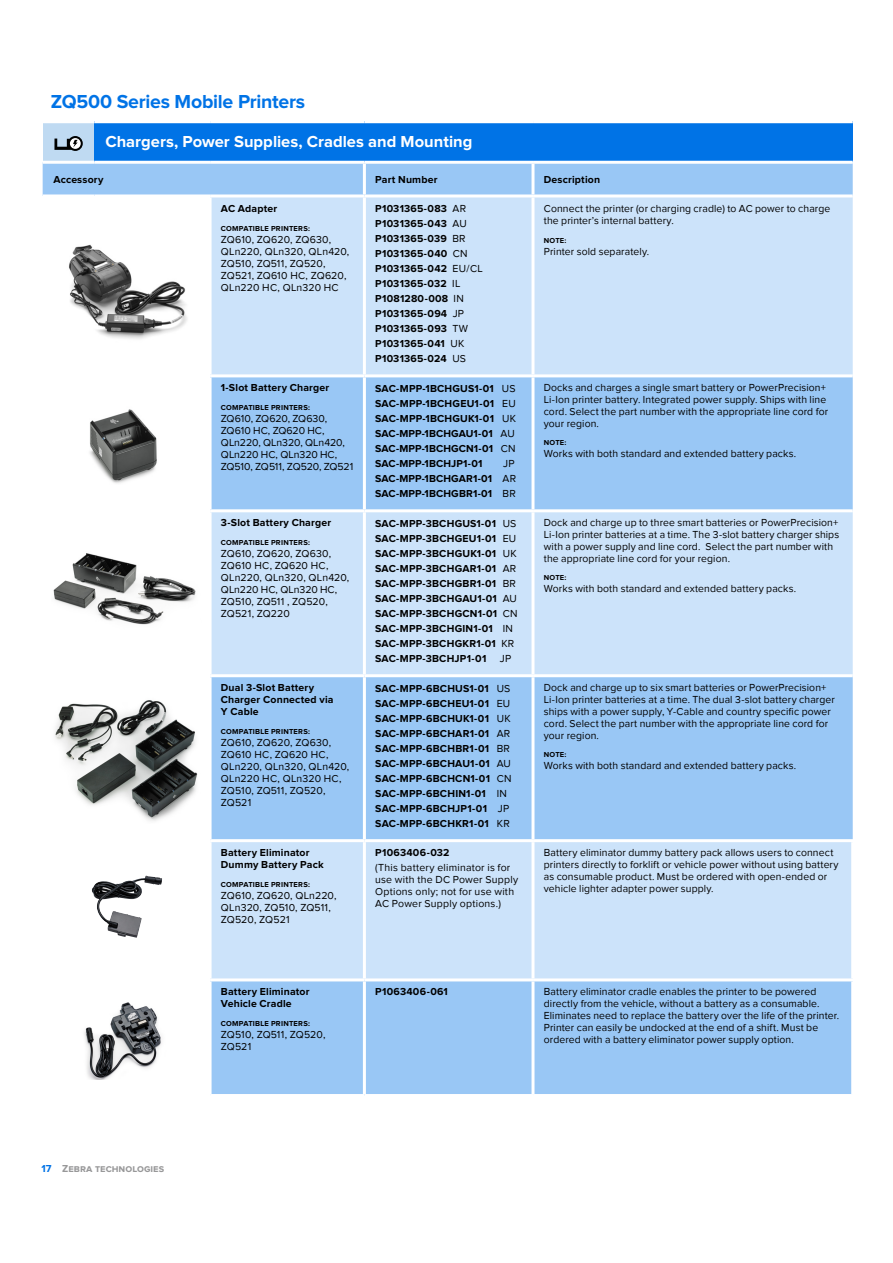
<style>
.page{position:relative;width:893px;height:1263px;background:#fff}
.page>*{position:absolute;margin:0;border:0;box-sizing:border-box;transform-origin:0 0}
.t1{font:700 19.5px "Proxima Nova";letter-spacing:-.01em;color:#0073e6}
.t2{font:700 16.5px "Proxima Nova";color:#fff}
.t3{font:10.5px/12px "Proxima Nova";letter-spacing:.01em;color:#000}
.t4{font:700 10.5px/15px "Proxima Nova";letter-spacing:.02em;color:#000}
.t5{font:700 10.5px "Proxima Nova";color:#989899}
.t6{font:700 7.5px "Proxima Nova";letter-spacing:.025em;color:#000}
.s1{font-weight:400}
.s2{color:#0073e6}
</style>
<div class="page">
<div style="left:43px;top:122px;width:52px;height:40px;background:#bfdaf2"></div>
<div style="left:95px;top:122px;width:758px;height:40px;background:#0073e6"></div>
<div style="left:43px;top:164px;width:810px;height:30px;background:#99c7f5"></div>
<div style="left:212px;top:197px;width:641px;height:177px;background:#cce3fa"></div>
<div style="left:212px;top:377px;width:641px;height:132px;background:#99c7f5"></div>
<div style="left:212px;top:512px;width:641px;height:162px;background:#cce3fa"></div>
<div style="left:212px;top:677px;width:641px;height:162px;background:#99c7f5"></div>
<div style="left:212px;top:842px;width:639px;height:136px;background:#cce3fa"></div>
<div style="left:212px;top:981px;width:639px;height:113px;background:#99c7f5"></div>
<hr style="left:43px;top:161px;width:52px;height:3px;background:#fff">
<hr style="left:95px;top:161px;width:115px;height:3px;background:#fff">
<hr style="left:210px;top:161px;width:154px;height:3px;background:#fff">
<hr style="left:364px;top:161px;width:169px;height:3px;background:#fff">
<hr style="left:363px;top:164px;width:3px;height:30px;background:#fff">
<hr style="left:531px;top:164px;width:3px;height:30px;background:#fff">
<hr style="left:363px;top:197px;width:3px;height:177px;background:#fff">
<hr style="left:531px;top:197px;width:3px;height:177px;background:#fff">
<hr style="left:363px;top:377px;width:3px;height:132px;background:#fff">
<hr style="left:531px;top:377px;width:3px;height:132px;background:#fff">
<hr style="left:363px;top:512px;width:3px;height:162px;background:#fff">
<hr style="left:531px;top:512px;width:3px;height:162px;background:#fff">
<hr style="left:363px;top:677px;width:3px;height:162px;background:#fff">
<hr style="left:531px;top:677px;width:3px;height:162px;background:#fff">
<hr style="left:533px;top:161px;width:320px;height:3px;background:#fff">
<hr style="left:43px;top:120px;width:52px;height:3px;background:#fff">
<hr style="left:95px;top:120px;width:115px;height:3px;background:#fff">
<hr style="left:210px;top:120px;width:154px;height:3px;background:#fff">
<hr style="left:364px;top:120px;width:169px;height:3px;background:#fff">
<hr style="left:533px;top:120px;width:320px;height:3px;background:#fff">
<hr style="left:363px;top:842px;width:3px;height:136px;background:#fff">
<hr style="left:531px;top:842px;width:3px;height:136px;background:#fff">
<hr style="left:363px;top:981px;width:3px;height:113px;background:#fff">
<hr style="left:531px;top:981px;width:3px;height:113px;background:#fff">
<svg style="left:54px;top:136px;width:29px;height:15px"></svg>
<img style="left:69px;top:244px;width:118px;height:95px">
<img style="left:90px;top:409px;width:67px;height:74px">
<img style="left:53px;top:553px;width:143px;height:72px">
<img style="left:55px;top:700px;width:143px;height:121px">
<img style="left:91px;top:876px;width:55px;height:62px">
<img style="left:84px;top:1002px;width:78px;height:78px">
<h1 class="t1" style="left:51px;top:93px;width:256px">ZQ500 Series Mobile Printers</h1>
<h2 class="t2" style="left:105px;top:134px;width:369px">Chargers, Power Supplies, Cradles and Mounting</h2>
<p class="t4" style="left:53px;top:172px;width:52px">Accessory</p>
<p class="t4" style="left:375px;top:172px;width:64px">Part Number</p>
<p class="t4" style="left:544px;top:172px;width:58px">Description</p>
<p class="t4" style="left:221px;top:202px;width:58px">AC Adapter</p>
<p class="t6" style="left:221px;top:225px;width:91px">COMPATIBLE PRINTERS:</p>
<p class="t3" style="left:221px;top:234px;width:130px">ZQ610, ZQ620, ZQ630,<br>QLn220, QLn320, QLn420,<br>ZQ510, ZQ511, ZQ520,<br>ZQ521, ZQ610 HC, ZQ620,<br>QLn220 HC, QLn320 HC</p>
<p class="t4" style="left:375px;top:202px;width:109px">P1031365-083 <span class="s1">AR<br></span>P1031365-043 <span class="s1">AU<br></span>P1031365-039 <span class="s1">BR<br></span>P1031365-040 <span class="s1">CN<br></span>P1031365-042 <span class="s1">EU / CL<br></span>P1031365-032 <span class="s1">IL<br></span>P1081280-008 <span class="s1">IN<br></span>P1031365-094 <span class="s1">JP<br></span>P1031365-093 <span class="s1">TW<br></span>P1031365-041 <span class="s1">UK<br></span>P1031365-024 <span class="s1">US</span></p>
<p class="t3" style="left:544px;top:203px;width:288px">Connect the printer (or charging cradle) to AC power to charge the printer’s internal battery.</p>
<p class="t6" style="left:544px;top:237px;width:24px">NOTE:</p>
<p class="t3" style="left:544px;top:246px;width:107px">Printer sold separately.</p>
<p class="t5" style="left:41px;top:1163px;width:124px"><span class="s2">17</span> Zebra technologies</p>
<p class="t4" style="left:221px;top:380px;width:110px">1-Slot Battery Charger</p>
<p class="t6" style="left:221px;top:404px;width:91px">COMPATIBLE PRINTERS:</p>
<p class="t3" style="left:221px;top:412px;width:134px">ZQ610, ZQ620, ZQ630,<br>ZQ610 HC, ZQ620 HC,<br>QLn220, QLn320, QLn420,<br>QLn220 HC, QLn320 HC,<br>ZQ510, ZQ511, ZQ520, ZQ521</p>
<p class="t4" style="left:221px;top:515px;width:112px">3-Slot Battery Charger</p>
<p class="t6" style="left:221px;top:539px;width:91px">COMPATIBLE PRINTERS:</p>
<p class="t3" style="left:221px;top:547px;width:130px">ZQ610, ZQ620, ZQ630,<br>ZQ610 HC, ZQ620 HC,<br>QLn220, QLn320, QLn420,<br>QLn220 HC, QLn320 HC,<br>ZQ510, ZQ511 , ZQ520,<br>ZQ521, ZQ220</p>
<p class="t4" style="left:221px;top:682px;width:114px;line-height:12px">Dual 3-Slot Battery<br>Charger Connected via<br>Y Cable</p>
<p class="t6" style="left:221px;top:728px;width:91px">COMPATIBLE PRINTERS:</p>
<p class="t3" style="left:221px;top:736px;width:130px">ZQ610, ZQ620, ZQ630,<br>ZQ610 HC, ZQ620 HC,<br>QLn220, QLn320, QLn420,<br>QLn220 HC, QLn320 HC,<br>ZQ510, ZQ511, ZQ520,<br>ZQ521</p>
<p class="t4" style="left:221px;top:847px;width:104px;line-height:12px">Battery Eliminator<br>Dummy Battery Pack</p>
<p class="t6" style="left:221px;top:881px;width:91px">COMPATIBLE PRINTERS:</p>
<p class="t3" style="left:221px;top:889px;width:117px">ZQ610, ZQ620, QLn220,<br>QLn320, ZQ510, ZQ511,<br>ZQ520, ZQ521</p>
<p class="t4" style="left:375px;top:382px;width:142px">SAC-MPP-1BCHGUS1-01 <span class="s1">US<br></span>SAC-MPP-1BCHGEU1-01 <span class="s1">EU<br></span>SAC-MPP-1BCHGUK1-01 <span class="s1">UK<br></span>SAC-MPP-1BCHGAU1-01 <span class="s1">AU<br></span>SAC-MPP-1BCHGCN1-01 <span class="s1">CN<br></span>SAC-MPP-1BCHJP1-01</p>
<p class="t4" style="left:375px;top:457px;width:142px;text-indent:128px"><span class="s1">JP<br></span>SAC-MPP-1BCHGAR1-01 <span class="s1">AR<br></span>SAC-MPP-1BCHGBR1-01 <span class="s1">BR</span></p>
<p class="t4" style="left:375px;top:517px;width:144px">SAC-MPP-3BCHGUS1-01 <span class="s1">US<br></span>SAC-MPP-3BCHGEU1-01 <span class="s1">EU<br></span>SAC-MPP-3BCHGUK1-01 <span class="s1">UK<br></span>SAC-MPP-3BCHGAR1-01 <span class="s1">AR<br></span>SAC-MPP-3BCHGBR1-01 <span class="s1">BR<br></span>SAC-MPP-3BCHGAU1-01 <span class="s1">AU<br></span>SAC-MPP-3BCHGCN1-01 <span class="s1">CN<br></span>SAC-MPP-3BCHGIN1-01 <span class="s1">IN<br></span>SAC-MPP-3BCHGKR1-01 <span class="s1">KR<br></span>SAC-MPP-3BCHJP1-01</p>
<p class="t3" style="left:500px;top:653px;width:13px">JP</p>
<p class="t3" style="left:544px;top:382px;width:286px">Docks and charges a single smart battery or PowerPrecision+ Li-Ion printer battery. Integrated power supply. Ships with line cord. Select the part number with the appropriate line cord for your region.</p>
<p class="t6" style="left:544px;top:439px;width:24px">NOTE:</p>
<p class="t3" style="left:544px;top:448px;width:254px">Works with both standard and extended battery packs.</p>
<p class="t3" style="left:544px;top:517px;width:297px">Dock and charge up to three smart batteries or PowerPrecision+ Li-Ion printer batteries at a time. The 3-slot battery charger ships with a power supply and line cord. Select the part number with the appropriate line cord for your region.</p>
<p class="t6" style="left:544px;top:574px;width:24px">NOTE:</p>
<p class="t3" style="left:544px;top:583px;width:254px">Works with both standard and extended battery packs.</p>
<p class="t4" style="left:375px;top:682px;width:138px">SAC-MPP-6BCHUS1-01 <span class="s1">US<br></span>SAC-MPP-6BCHEU1-01 <span class="s1">EU<br></span>SAC-MPP-6BCHUK1-01 <span class="s1">UK<br></span>SAC-MPP-6BCHAR1-01 <span class="s1">AR<br></span>SAC-MPP-6BCHBR1-01 <span class="s1">BR<br></span>SAC-MPP-6BCHAU1-01 <span class="s1">AU<br></span>SAC-MPP-6BCHCN1-01 <span class="s1">CN<br></span>SAC-MPP-6BCHIN1-01 <span class="s1">IN<br></span>SAC-MPP-6BCHJP1-01 <span class="s1">JP<br></span>SAC-MPP-6BCHKR1-01 <span class="s1">KR</span></p>
<p class="t3" style="left:544px;top:681px;width:293px">Dock and charge up to six smart batteries or PowerPrecision+ Li-Ion printer batteries at a time. The dual 3-slot battery charger ships with a power supply, Y-Cable and country specific power cord. Select the part number with the appropriate line cord for your region.</p>
<p class="t6" style="left:544px;top:751px;width:24px">NOTE:</p>
<p class="t3" style="left:544px;top:759px;width:254px">Works with both standard and extended battery packs.</p>
<p class="t4" style="left:375px;top:845px;width:76px">P1063406-032</p>
<p class="t3" style="left:375px;top:861px;width:144px">(This battery eliminator is for use with the DC Power Supply<br>Options only; not for use with<br>AC Power Supply options.)</p>
<p class="t3" style="left:544px;top:846px;width:296px">Battery eliminator dummy battery pack allows users to connect printers directly to forklift or vehicle power without using battery as consumable product. Must be ordered with open-ended or vehicle lighter adapter power supply.</p>
<p class="t4" style="left:221px;top:986px;width:90px;line-height:12px">Battery Eliminator<br>Vehicle Cradle</p>
<p class="t6" style="left:221px;top:1020px;width:91px">COMPATIBLE PRINTERS:</p>
<p class="t3" style="left:221px;top:1028px;width:106px">ZQ510, ZQ511, ZQ520,<br>ZQ521</p>
<p class="t4" style="left:375px;top:984px;width:74px">P1063406-061</p>
<p class="t3" style="left:544px;top:986px;width:297px">Battery eliminator cradle enables the printer to be powered directly from the vehicle, without a battery as a consumable.<br>Eliminates need to replace the battery over the life of the printer.<br>Printer can easily be undocked at the end of a shift. Must be ordered with a battery eliminator power supply option.</p>
</div>
